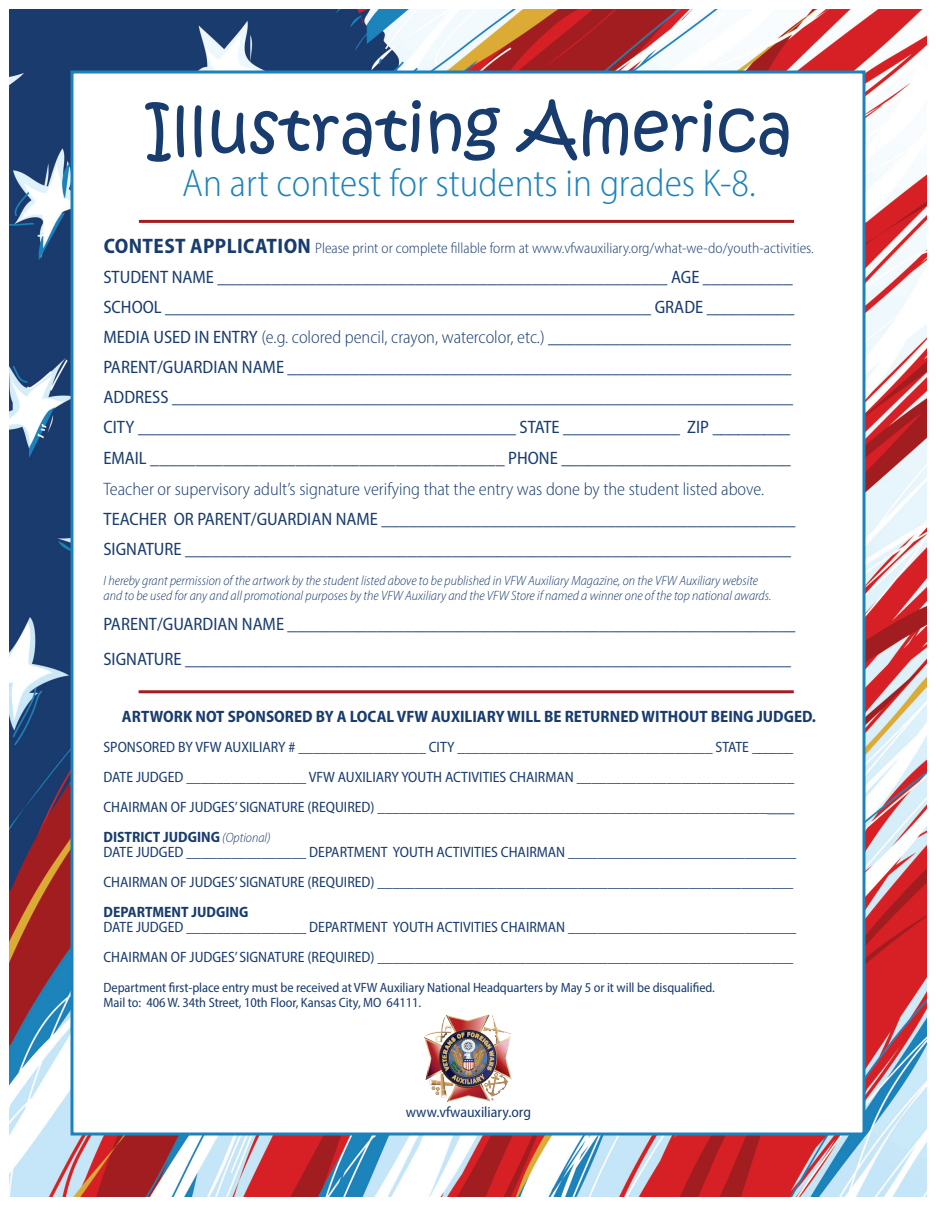
<style>
.page{position:relative;width:936px;height:1206px;background:#fff}
.page>*{position:absolute;margin:0;border:0;box-sizing:border-box;transform-origin:0 0}
.t1{font:66px "Kristen ITC";color:#193c6f}
.t2{font:300 semi-condensed 39px "Myriad Pro";color:#1c83bb}
.t3{font:semi-condensed 18px "Myriad Pro";color:#193c6f}
.t4{font:300 semi-condensed 18px "Myriad Pro";color:#193c6f}
.t5{font:700 semi-condensed 16.5px "Myriad Pro";color:#193c6f}
.t6{font:semi-condensed 15px "Myriad Pro";color:#193c6f}
.t7{font:300 semi-condensed 15px "Myriad Pro";color:#193c6f}
.t8{font:700 semi-condensed 15px "Myriad Pro";color:#193c6f}
.t9{font:italic 300 semi-condensed 13.5px/15px "Myriad Pro";color:#193c6f}
.t10{font:semi-condensed 13.5px/15px "Myriad Pro";letter-spacing:-.005em;color:#193c6f}
.s1{font-weight:700;font-size:21px}
.s2{font-weight:300}
.s3{font-weight:700;font-size:18px}
.s4{font-weight:300;font-style:italic;font-size:13.5px}
</style>
<div class="page">
<img style="left:9px;top:9px;width:918px;height:1188px">
<div style="left:70px;top:70px;width:796px;height:1066px;background:#fff;border:3px solid #1b82ba"></div>
<hr style="left:139px;top:690px;width:655px;height:3px;background:#a21d20">
<img style="left:424px;top:1014px;width:88px;height:88px">
<hr style="left:139px;top:220px;width:655px;height:3px;background:#a21d20">
<p class="t1" style="left:145px;top:85px;width:649px">Illustrating America</p>
<p class="t2" style="left:182px;top:160px;width:575px">An art contest for students in grades K-8.</p>
<p class="t7" style="left:104px;top:239px;width:712px"><span class="s1">CONTEST APPLICATION</span> Please print or complete fillable form at www.vfwauxiliary.org/what-we-do/youth-activities.</p>
<p class="t3" style="left:104px;top:266px;width:691px">STUDENT NAME __________________________________________________ AGE __________</p>
<p class="t3" style="left:104px;top:296px;width:692px">SCHOOL ______________________________________________________ GRADE __________</p>
<p class="t3" style="left:104px;top:326px;width:689px">MEDIA USED IN ENTRY <span class="s2">(e.g. colored pencil, crayon, watercolor, etc.)</span> ___________________________</p>
<p class="t3" style="left:104px;top:356px;width:690px">PARENT/GUARDIAN NAME ________________________________________________________</p>
<p class="t3" style="left:104px;top:386px;width:691px">ADDRESS _____________________________________________________________________</p>
<p class="t3" style="left:104px;top:416px;width:688px">CITY __________________________________________ STATE _____________ ZIP _________</p>
<p class="t3" style="left:104px;top:447px;width:689px">EMAIL _______________________________________ PHONE __________________________</p>
<p class="t4" style="left:104px;top:478px;width:662px">Teacher or supervisory adult’s signature verifying that the entry was done by the student listed above.</p>
<p class="t3" style="left:104px;top:508px;width:693px">TEACHER OR PARENT/GUARDIAN NAME ______________________________________________</p>
<p class="t3" style="left:104px;top:538px;width:689px">SIGNATURE ____________________________________________________________________</p>
<p class="t9" style="left:104px;top:573px;width:669px">I hereby grant permission of the artwork by the student listed above to be published in VFW Auxiliary Magazine, on the VFW Auxiliary website and to be used for any and all promotional purposes by the VFW Auxiliary and the VFW Store if named a winner one of the top national awards.</p>
<p class="t3" style="left:104px;top:613px;width:694px">PARENT/GUARDIAN NAME _________________________________________________________</p>
<p class="t3" style="left:104px;top:648px;width:689px">SIGNATURE ____________________________________________________________________</p>
<p class="t5" style="left:122px;top:706px;width:696px">ARTWORK NOT SPONSORED BY A LOCAL VFW AUXILIARY WILL BE RETURNED WITHOUT BEING JUDGED.</p>
<p class="t6" style="left:104px;top:738px;width:691px">SPONSORED BY VFW AUXILIARY # _________________ CITY __________________________________ STATE ______</p>
<p class="t6" style="left:104px;top:768px;width:692px">DATE JUDGED ________________ VFW AUXILIARY YOUTH ACTIVITIES CHAIRMAN _____________________________</p>
<p class="t6" style="left:104px;top:798px;width:693px">CHAIRMAN OF JUDGES’ SIGNATURE (REQUIRED) ____________________________________________________<span class="s3">___</span></p>
<p class="t8" style="left:104px;top:827px;width:169px">DISTRICT JUDGING <span class="s4">(</span><span class="s4">Optional)</span></p>
<p class="t6" style="left:104px;top:843px;width:694px">DATE JUDGED ________________ DEPARTMENT YOUTH ACTIVITIES CHAIRMAN _______________________________</p>
<p class="t6" style="left:104px;top:873px;width:691px">CHAIRMAN OF JUDGES’ SIGNATURE (REQUIRED) ________________________________________________________</p>
<p class="t8" style="left:104px;top:902px;width:146px">DEPARTMENT JUDGING</p>
<p class="t6" style="left:104px;top:918px;width:694px">DATE JUDGED ________________ DEPARTMENT YOUTH ACTIVITIES CHAIRMAN _______________________________</p>
<p class="t6" style="left:104px;top:948px;width:691px">CHAIRMAN OF JUDGES’ SIGNATURE (REQUIRED) ________________________________________________________</p>
<p class="t10" style="left:104px;top:980px;width:613px">Department first-place entry must be received at VFW Auxiliary National Headquarters by May 5 or it will be disqualified.<br>Mail to: 406 W. 34th Street, 10th Floor, Kansas City, MO 64111.</p>
<p class="t6" style="left:406px;top:1103px;width:127px">www.vfwauxiliary.org</p>
</div>
